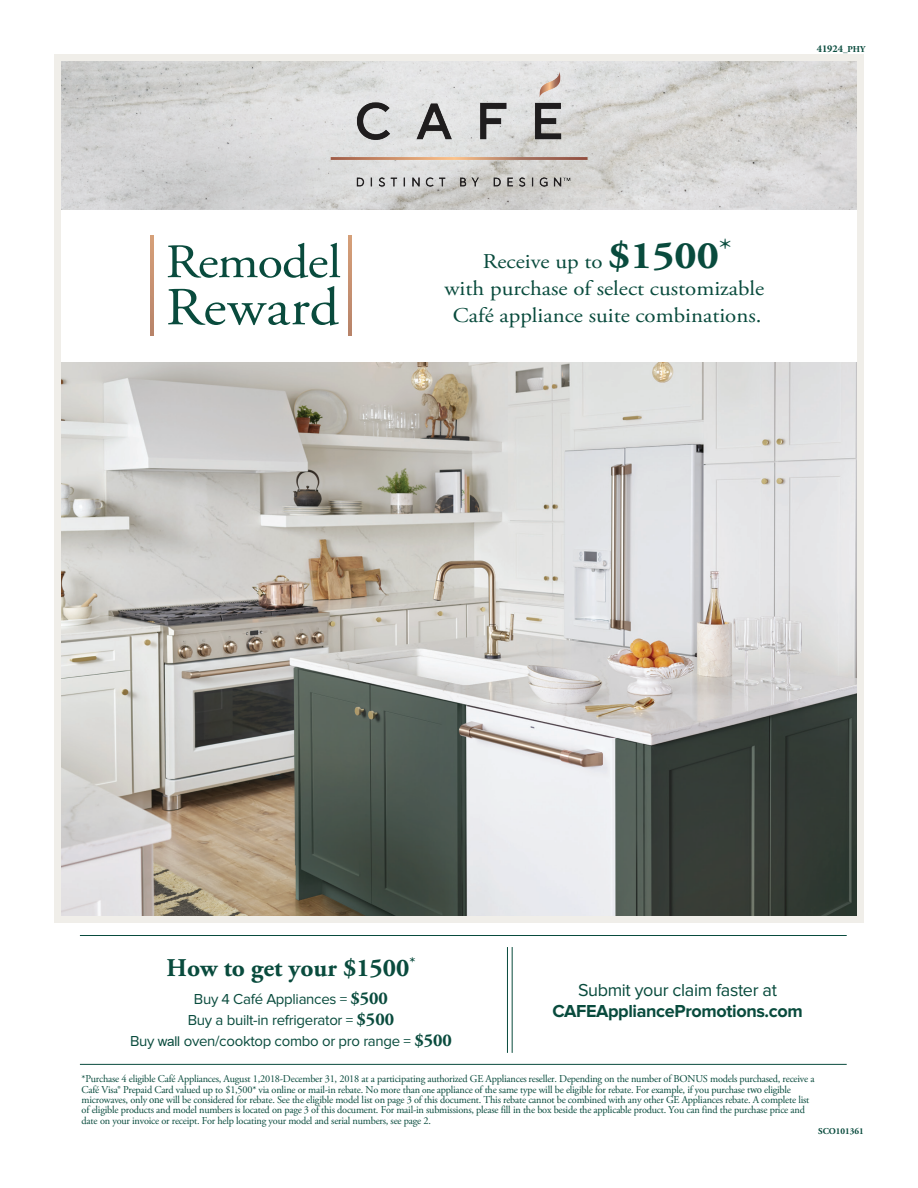
<style>
.page{position:relative;width:918px;height:1188px;background:#fff}
.page>*{position:absolute;margin:0;border:0;box-sizing:border-box;transform-origin:0 0}
.t1{font:53.4px "Adobe Garamond Pro";letter-spacing:.01em;color:#094b3d;scale:1.09 1}
.t2{font:48px "Adobe Garamond Pro";letter-spacing:-.02em;color:#094b3d;scale:1.09 1}
.t3{font:700 25.5px "Adobe Garamond Pro";color:#094b3d}
.t4{font:21px/27px "Adobe Garamond Pro";color:#094b3d;text-align:center;scale:1.09 1}
.t5{font:700 18px "Proxima Nova";letter-spacing:-.02em;color:#094b3d}
.t6{font:18px "Proxima Nova";letter-spacing:-.02em;color:#094b3d}
.t7{font:15px/21px "Proxima Nova";letter-spacing:-.02em;color:#094b3d;text-align:center}
.t8{font:10.5px/10.5px "Adobe Garamond Pro";letter-spacing:-.02em;color:#094b3d}
.t9{font:700 10.5px "Minion Pro";color:#094b3d}
.t10{font:700 9px "Adobe Garamond Pro";color:#094b3d}
.s1{font-family:"Adobe Garamond Pro";font-size:9px}
.s2{font-weight:700;font-size:39px}
.s3{font-family:"Adobe Garamond Pro";font-weight:700;font-size:18px}
.s4{font-family:"Arial";font-size:13.5px}
.s5{font-family:"Minion Pro";font-size:9px}
.s6{font-family:"Minion Pro"}
</style>
<div class="page">
<img style="left:60px;top:362px;width:798px;height:554px">
<img style="left:60px;top:60px;width:798px;height:150px">
<svg style="left:151px;top:235px;width:2px;height:101px"></svg>
<hr style="left:349px;top:235px;width:3px;height:101px;background:#bc886b">
<div style="left:54px;top:54px;width:810px;height:6px;background:#f0eee9"></div>
<div style="left:54px;top:54px;width:6px;height:866px;background:#f0eee9"></div>
<div style="left:858px;top:54px;width:6px;height:865px;background:#f0eee9"></div>
<div style="left:54px;top:916px;width:810px;height:6px;background:#f0eee9"></div>
<hr style="left:507px;top:947px;width:1px;height:106px;background:#094b3d">
<hr style="left:512px;top:947px;width:1px;height:106px;background:#094b3d">
<hr style="left:80px;top:935px;width:767px;height:1px;background:#094b3d">
<hr style="left:80px;top:1064px;width:767px;height:1px;background:#094b3d">
<img style="left:157px;top:60px;width:604px;height:241px">
<h2 class="t2" style="left:166px;top:233px;width:163px">Remodel</h2>
<h1 class="t1" style="left:166px;top:275px;width:160px">Reward</h1>
<p class="t9" style="left:817px;top:41px;width:50px">41924<span class="s1">_PHY</span></p>
<h3 class="t4" style="left:445px;top:248px;width:295px">Receive up to <span class="s2">$1500</span><sup>*<br></sup>with purchase of select customizable<br>Café appliance suite combinations.</h3>
<h3 class="t3" style="left:166px;top:953px;width:250px">How to get your $1500<sup>*</sup></h3>
<h3 class="t7" style="left:130px;top:989px;width:323px">Buy 4 Café Appliances = <span class="s3">$500<br></span>Buy a built-in refrigerator = <span class="s3">$500<br></span>Buy <span class="s4">wall</span> oven/cooktop combo or pro range = <span class="s3">$500</span></h3>
<p class="t8" style="left:82px;top:1074px;width:734px">*Purchase 4 eligible Café Appliances, August 1,2018-December 31, 2018 at a participating authorized GE Appliances reseller. Depending on the number of BONUS models purchased, receive a Café Visa® Prepaid Card valued up to $1,500* via online or mail-in rebate. No more than <span class="s5">one</span> appliance of the same type will be eligible for rebate. For example, if you purchase t<span class="s6">wo</span> eligible microwaves, only <span class="s6">one</span> will be considered for rebate. See the eligible model list on page 3 of this document. This rebate cannot be combined with any other GE Appliances rebate. A complete list of eligible products and model numbers is located on page 3 of this document. For mail-in submissions, please fill in the box beside the applicable product. You can find the purchase price and date on your invoice or receipt. For help locating your model and serial numbers, see page 2.</p>
<h3 class="t6" style="left:578px;top:980px;width:201px">Submit your claim faster at</h3>
<h3 class="t5" style="left:552px;top:1001px;width:252px">CAFEAppliancePromotions.com</h3>
<p class="t10" style="left:818px;top:1125px;width:47px">SCO101361</p>
</div>
